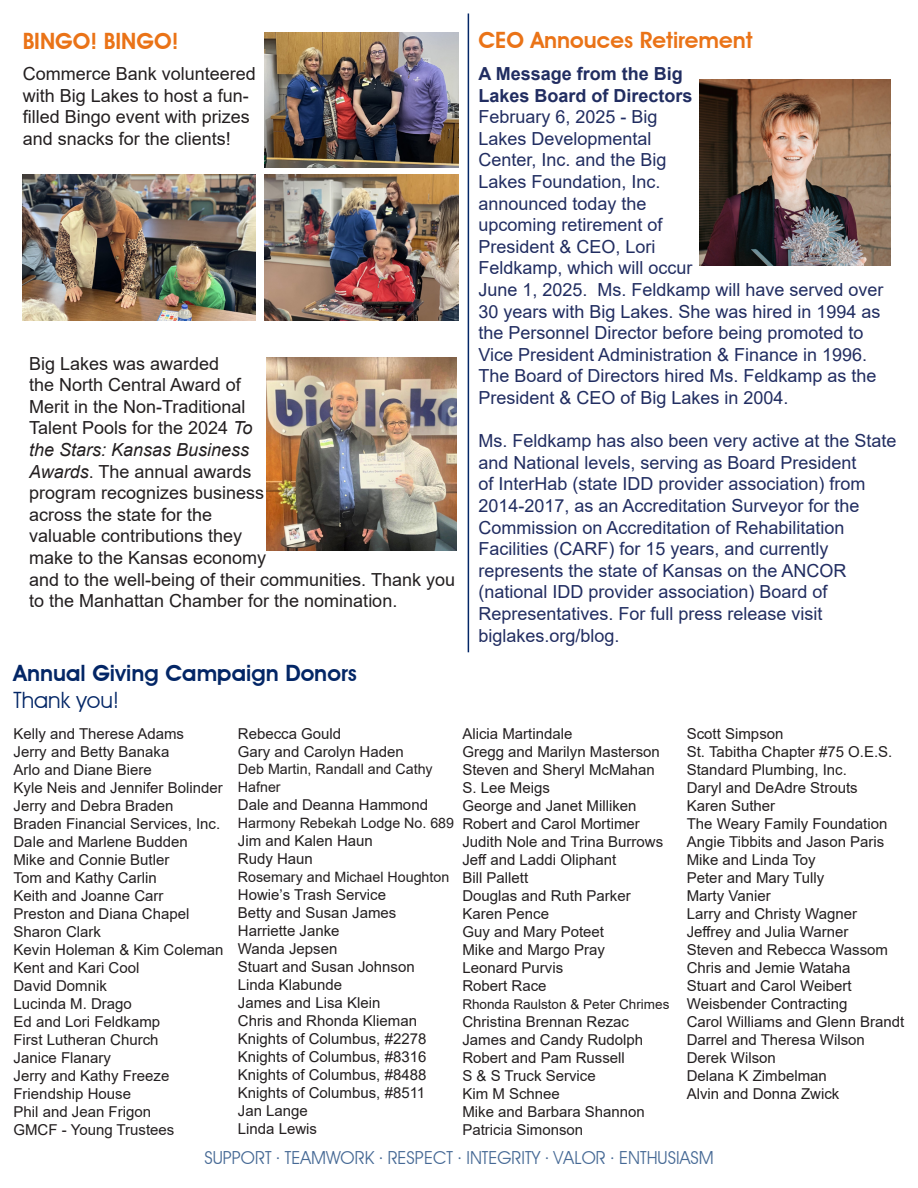
<style>
.page{position:relative;width:918px;height:1188px;background:#fff}
.page>*{position:absolute;margin:0;border:0;box-sizing:border-box;transform-origin:0 0}
.t1{font:600 22.5px "Advantage";color:#ea7317}
.t2{font:600 22.5px "Advantage";color:#032666}
.t3{font:22.5px "Advantage";color:#032666}
.t4{font:18px/21.6px "Arial";color:#212d61}
.t5{font:18px/21.6px "Arial";color:#231f20}
.t6{font:18px "Advantage";color:#466995}
.t7{font:700 18px/21.6px "Arial";color:#212d61}
.t8{font:15px "Arial";color:#231f20}
.t9{font:14.25px/18px "Arial";color:#231f20}
.t10{font:13.5px "Arial";color:#231f20}
.s1{font-style:italic}
.s2{font-family:"Minion Pro"}
</style>
<div class="page">
<hr style="left:468px;top:13px;width:1px;height:639px;background:#032666">
<img style="left:700px;top:80px;width:190px;height:186px">
<img style="left:265px;top:33px;width:194px;height:134px">
<img style="left:265px;top:174px;width:194px;height:146px">
<img style="left:23px;top:174px;width:233px;height:146px">
<img style="left:267px;top:358px;width:190px;height:193px">
<p class="t1" style="left:23px;top:27px;width:157px">BINGO! BINGO!</p>
<p class="t5" style="left:23px;top:63px;width:235px">Commerce Bank volunteered with Big Lakes to host a fun&shy;filled Bingo event with prizes and snacks for the clients!</p>
<p class="t5" style="left:29px;top:352px;width:427px">Big Lakes was awarded<br>the North Central Award of<br>Merit in the Non-Traditional<br>Talent Pools for the 2024 <span class="s1">To<br>the Stars: Kansas Business<br>Awards</span>. The annual awards<br>program recognizes business<br>across the state for the<br>valuable contributions they<br>make to the Kansas economy<br>and to the well-being of their communities. Thank you to the Manhattan Chamber for the nomination.</p>
<p class="t2" style="left:14px;top:660px;width:345px">Annual Giving Campaign Donors</p>
<p class="t3" style="left:14px;top:686px;width:107px">Thank you!</p>
<p class="t8" style="left:14px;top:723px;width:172px">Kelly and Therese Adams</p>
<p class="t8" style="left:14px;top:741px;width:157px">Jerry and Betty Banaka</p>
<p class="t8" style="left:14px;top:759px;width:140px">Arlo and Diane Biere</p>
<p class="t8" style="left:14px;top:777px;width:211px">Kyle Neis and Jennifer Bolinder</p>
<p class="t8" style="left:14px;top:795px;width:162px">Jerry and Debra Braden</p>
<p class="t8" style="left:14px;top:813px;width:208px">Braden Financial Services, Inc.</p>
<p class="t8" style="left:14px;top:831px;width:176px">Dale and Marlene Budden</p>
<p class="t8" style="left:14px;top:849px;width:157px">Mike and Connie Butler</p>
<p class="t8" style="left:14px;top:867px;width:145px">Tom and Kathy Carlin</p>
<p class="t8" style="left:14px;top:885px;width:152px">Keith and Joanne Carr</p>
<p class="t8" style="left:14px;top:903px;width:177px">Preston and Diana Chapel</p>
<p class="t8" style="left:14px;top:921px;width:89px">Sharon Clark</p>
<p class="t8" style="left:14px;top:939px;width:212px">Kevin Holeman &amp; Kim Coleman</p>
<p class="t8" style="left:14px;top:957px;width:127px">Kent and Kari Cool</p>
<p class="t8" style="left:14px;top:975px;width:95px">David Domnik</p>
<p class="t8" style="left:14px;top:993px;width:120px">Lucinda M. Drago</p>
<p class="t8" style="left:14px;top:1011px;width:148px">Ed and Lori Feldkamp</p>
<p class="t8" style="left:14px;top:1029px;width:147px">First Lutheran Church</p>
<p class="t8" style="left:14px;top:1047px;width:99px">Janice Flanary</p>
<p class="t8" style="left:14px;top:1065px;width:157px">Jerry and Kathy Freeze</p>
<p class="t8" style="left:14px;top:1083px;width:119px">Friendship House</p>
<p class="t8" style="left:14px;top:1101px;width:139px">Phil and Jean Frigon</p>
<p class="t8" style="left:14px;top:1119px;width:162px">GMCF - Young Trustees</p>
<p class="t8" style="left:238px;top:723px;width:105px">Rebecca Gould</p>
<p class="t8" style="left:238px;top:741px;width:167px">Gary and Carolyn Haden</p>
<p class="t9" style="left:238px;top:760px;width:196px">Deb Martin, Randall and Cathy<br>Hafner</p>
<p class="t8" style="left:238px;top:794px;width:192px">Dale and Deanna Hammond</p>
<p class="t9" style="left:238px;top:814px;width:218px">Harmony Rebekah Lodge No. 689</p>
<p class="t8" style="left:238px;top:830px;width:137px">Jim and Kalen Haun</p>
<p class="t8" style="left:238px;top:848px;width:77px">Rudy Haun</p>
<p class="t9" style="left:238px;top:868px;width:213px">Rosemary and Michael Houghton</p>
<p class="t8" style="left:238px;top:884px;width:150px">Howie’s Trash Service</p>
<p class="t8" style="left:238px;top:902px;width:160px">Betty and Susan James</p>
<p class="t8" style="left:238px;top:920px;width:103px">Harriette Janke</p>
<p class="t8" style="left:238px;top:938px;width:101px">Wanda Jepsen</p>
<p class="t8" style="left:238px;top:956px;width:178px">Stuart and Susan Johnson</p>
<p class="t8" style="left:238px;top:974px;width:106px">Linda Klabunde</p>
<p class="t8" style="left:238px;top:992px;width:144px">James and Lisa Klein</p>
<p class="t8" style="left:238px;top:1010px;width:181px">Chris and Rhonda Klieman</p>
<p class="t8" style="left:238px;top:1028px;width:190px">Knights of Columbus, #2278</p>
<p class="t8" style="left:238px;top:1046px;width:190px">Knights of Columbus, #8316</p>
<p class="t8" style="left:238px;top:1064px;width:190px">Knights of Columbus, #8488</p>
<p class="t8" style="left:238px;top:1082px;width:189px">Knights of Columbus, #8511</p>
<p class="t8" style="left:238px;top:1100px;width:72px">Jan Lange</p>
<p class="t8" style="left:238px;top:1118px;width:81px">Linda Lewis</p>
<p class="t1" style="left:478px;top:27px;width:276px">CEO Annouces Retirement</p>
<p class="t7" style="left:478px;top:63px;width:216px">A Message from the Big<br>Lakes Board of Directors</p>
<p class="t4" style="left:478px;top:106px;width:407px">February 6, 2025 - Big<br>Lakes Developmental<br>Center, Inc. and the Big<br>Lakes Foundation, Inc.<br>announced today the<br>upcoming retirement of<br>President &amp; CEO, Lori<br>Feldkamp, which will occur<br>June 1, 2025. Ms. Feldkamp will have served over<br>30 years with Big Lakes. She was hired in 1994 as the Personnel Director before being promoted to<br>Vice President Administration &amp; Finance in 1996.<br>The Board of Directors hired Ms. Feldkamp as the<br>President &amp; CEO of Big Lakes in 2004.</p>
<p class="t4" style="left:478px;top:430px;width:420px">Ms. Feldkamp has also been very active at the State and National levels, serving as Board President<br>of InterHab (state IDD provider association) from 2014-2017, as an Accreditation Surveyor for the Commission on Accreditation of Rehabilitation Facilities (CARF) for 15 years, and currently represents the state of Kansas on the ANCOR (national IDD provider association) Board of Representatives. For full press release visit</p>
<p class="t4" style="left:478px;top:624px;width:143px">biglakes.org/blog.</p>
<p class="t8" style="left:462px;top:723px;width:112px">Alicia Martindale</p>
<p class="t8" style="left:462px;top:741px;width:199px">Gregg and Marilyn Masterson</p>
<p class="t8" style="left:462px;top:759px;width:194px">Steven and Sheryl McMahan</p>
<p class="t8" style="left:462px;top:777px;width:89px">S. Lee Meigs</p>
<p class="t8" style="left:462px;top:795px;width:176px">George and Janet Milliken</p>
<p class="t8" style="left:462px;top:813px;width:179px">Robert and Carol Mortimer</p>
<p class="t8" style="left:462px;top:831px;width:202px">Judith Nole and Trina Burrows</p>
<p class="t8" style="left:462px;top:849px;width:155px">Jeff and Laddi Oliphant</p>
<p class="t8" style="left:462px;top:867px;width:67px">Bill Pallett</p>
<p class="t8" style="left:462px;top:885px;width:170px">Douglas and Ruth Parker</p>
<p class="t8" style="left:462px;top:903px;width:88px">Karen Pence</p>
<p class="t8" style="left:462px;top:921px;width:143px">Guy and Mary Poteet</p>
<p class="t8" style="left:462px;top:939px;width:144px">Mike and Margo Pray</p>
<p class="t8" style="left:462px;top:957px;width:102px">Leonard Purvis</p>
<p class="t8" style="left:462px;top:975px;width:86px">Robert Race</p>
<p class="t10" style="left:462px;top:995px;width:209px">Rhonda Raulston &amp; Peter Chrimes</p>
<p class="t8" style="left:462px;top:1011px;width:168px">Christina Brennan Rezac</p>
<p class="t8" style="left:462px;top:1029px;width:182px">James and Candy Rudolph</p>
<p class="t8" style="left:462px;top:1047px;width:164px">Robert and Pam Russell</p>
<p class="t8" style="left:462px;top:1065px;width:135px">S &amp; S Truck Service</p>
<p class="t8" style="left:462px;top:1083px;width:99px">Kim M Schnee</p>
<p class="t8" style="left:462px;top:1101px;width:184px">Mike and Barbara Shannon</p>
<p class="t8" style="left:462px;top:1119px;width:122px">Patricia Simonson</p>
<p class="t8" style="left:687px;top:723px;width:98px">Scott Simpson</p>
<p class="t8" style="left:687px;top:741px;width:207px">St. Tabitha Chapter #75 O.E.S.</p>
<p class="t8" style="left:687px;top:759px;width:162px">Standard Plumbing, Inc.</p>
<p class="t8" style="left:687px;top:777px;width:172px">Daryl and DeAdre Strouts</p>
<p class="t8" style="left:687px;top:795px;width:90px">Karen Suther</p>
<p class="t8" style="left:687px;top:813px;width:202px">The Weary Family Foundation</p>
<p class="t8" style="left:687px;top:831px;width:199px">Angie Tibbits and Jason Paris</p>
<p class="t8" style="left:687px;top:849px;width:130px">Mike and Linda Toy</p>
<p class="t8" style="left:687px;top:867px;width:139px">Peter and Mary Tully</p>
<p class="t8" style="left:687px;top:885px;width:85px">Marty Vanier</p>
<p class="t8" style="left:687px;top:903px;width:172px">Larry and Christy Wagner</p>
<p class="t8" style="left:687px;top:921px;width:163px">Jeffrey and Julia Warner</p>
<p class="t8" style="left:687px;top:939px;width:203px">Steven and Rebecca Wassom</p>
<p class="t8" style="left:687px;top:957px;width:165px">Chris and Jemie Wataha</p>
<p class="t8" style="left:687px;top:975px;width:166px">Stuart and Carol Weibert</p>
<p class="t8" style="left:687px;top:993px;width:162px">Weisbender Contracting</p>
<p class="t8" style="left:687px;top:1011px;width:219px">Carol Williams and Glenn Brandt</p>
<p class="t8" style="left:687px;top:1029px;width:180px">Darrel and Theresa Wilson</p>
<p class="t8" style="left:687px;top:1047px;width:91px">Derek Wilson</p>
<p class="t8" style="left:687px;top:1065px;width:142px">Delana K Zimbelman</p>
<p class="t8" style="left:687px;top:1083px;width:154px">Alvin and Donna Zwick</p>
<p class="t6" style="left:204px;top:1147px;width:511px">SUPPORT <span class="s2">.</span> TEAMWORK <span class="s2">.</span> RESPECT <span class="s2">.</span> INTEGRITY <span class="s2">.</span> VALOR <span class="s2">.</span> ENTHUSIASM</p>
</div>
